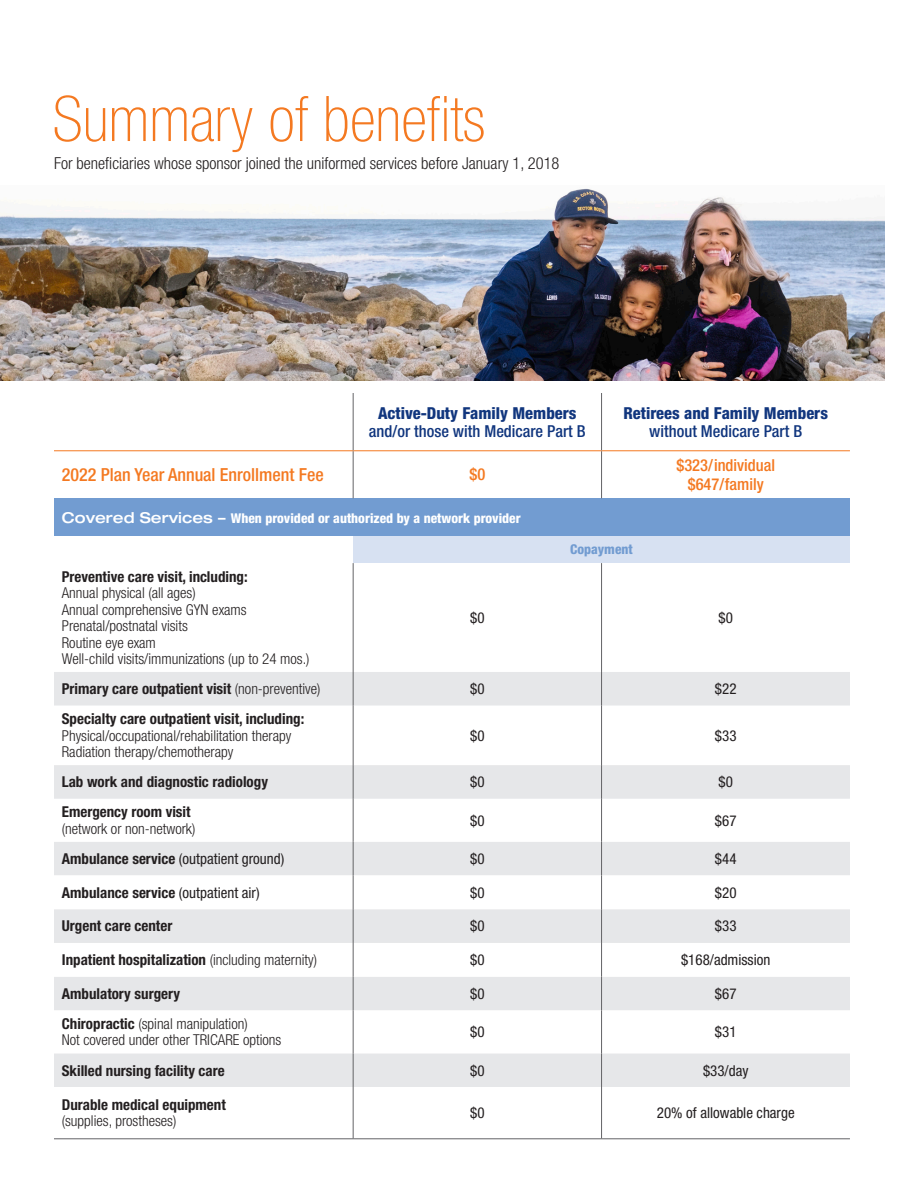
<style>
.page{position:relative;width:918px;height:1188px;background:#fff}
.page>*{position:absolute;margin:0;border:0;box-sizing:border-box;transform-origin:0 0}
.chart_head{font:100 condensed 63px "Helvetica Neue LT Std";color:#f47921}
.subhead{font:500 condensed 18px "Helvetica Neue LT Std";color:#f47921}
.subhead-2{font:300 condensed 16.5px "Helvetica Neue LT Std";color:#231f20}
.t1{font:800 condensed 16.5px "Helvetica Neue LT Std";color:#11367e}
.t2{font:500 condensed 16.5px "Helvetica Neue LT Std";color:#11367e}
.t3{font:500 condensed 16.5px/19.8px "Helvetica Neue LT Std";color:#f47921;text-align:center}
.subhead-3{font:300 condensed 15px/16.5px "Helvetica Neue LT Std";color:#231f20}
.subhead-4{font:700 condensed 15px/16.5px "Helvetica Neue LT Std";color:#231f20}
.subhead-5{font:condensed 15px "Helvetica Neue LT Std";color:#231f20}
.subhead-6{font:800 condensed 13.5px "Helvetica Neue LT Std";color:#fff}
.subhead-7{font:800 condensed 13.5px "Helvetica Neue LT Std";color:#729cd1}
.s1{font-weight:500;font-stretch:expanded;font-size:15px}
.s2{font-weight:700}
.s3{font-weight:300}
.s4{font-weight:400}
</style>
<div class="page">
<img style="left:0;top:188px;width:885px;height:192px">
<svg style="left:54px;top:451px;width:796px;height:47px"></svg>
<div style="left:54px;top:498px;width:796px;height:38px;background:#729cd1"></div>
<div style="left:353px;top:536px;width:497px;height:27px;background:#d7e1f2"></div>
<div style="left:54px;top:672px;width:796px;height:34px;background:#e6e7e9"></div>
<svg style="left:54px;top:706px;width:796px;height:433px"></svg>
<hr style="left:353px;top:451px;width:1px;height:47px;background:#636366">
<hr style="left:601px;top:451px;width:1px;height:47px;background:#636366">
<hr style="left:353px;top:563px;width:1px;height:109px;background:#636366">
<hr style="left:601px;top:563px;width:1px;height:109px;background:#636366">
<hr style="left:353px;top:672px;width:1px;height:34px;background:#636366">
<hr style="left:601px;top:672px;width:1px;height:34px;background:#636366">
<hr style="left:353px;top:706px;width:1px;height:59px;background:#636366">
<hr style="left:601px;top:706px;width:1px;height:59px;background:#636366">
<hr style="left:353px;top:765px;width:1px;height:34px;background:#636366">
<hr style="left:601px;top:765px;width:1px;height:34px;background:#636366">
<hr style="left:353px;top:799px;width:1px;height:43px;background:#636366">
<hr style="left:601px;top:799px;width:1px;height:43px;background:#636366">
<hr style="left:353px;top:842px;width:1px;height:33px;background:#636366">
<hr style="left:601px;top:842px;width:1px;height:33px;background:#636366">
<hr style="left:353px;top:875px;width:1px;height:34px;background:#636366">
<hr style="left:601px;top:875px;width:1px;height:34px;background:#636366">
<hr style="left:353px;top:909px;width:1px;height:34px;background:#636366">
<hr style="left:601px;top:909px;width:1px;height:34px;background:#636366">
<hr style="left:353px;top:943px;width:1px;height:34px;background:#636366">
<hr style="left:601px;top:943px;width:1px;height:34px;background:#636366">
<hr style="left:353px;top:977px;width:1px;height:33px;background:#636366">
<hr style="left:601px;top:977px;width:1px;height:33px;background:#636366">
<hr style="left:353px;top:1010px;width:1px;height:43px;background:#636366">
<hr style="left:601px;top:1010px;width:1px;height:43px;background:#636366">
<hr style="left:353px;top:1053px;width:1px;height:34px;background:#636366">
<hr style="left:601px;top:1053px;width:1px;height:34px;background:#636366">
<hr style="left:353px;top:1087px;width:1px;height:52px;background:#636366">
<hr style="left:601px;top:1087px;width:1px;height:52px;background:#636366">
<hr style="left:54px;top:450px;width:299px;height:1px;background:#f47921">
<hr style="left:353px;top:450px;width:249px;height:1px;background:#f47921">
<hr style="left:602px;top:450px;width:248px;height:1px;background:#f47921">
<hr style="left:353px;top:393px;width:1px;height:57px;background:#636366">
<hr style="left:601px;top:393px;width:1px;height:57px;background:#636366">
<hr style="left:54px;top:1139px;width:299px;height:1px;background:#636366">
<hr style="left:353px;top:1139px;width:249px;height:1px;background:#636366">
<hr style="left:602px;top:1139px;width:248px;height:1px;background:#636366">
<p class="chart_head" style="left:52px;top:84px;width:434px">Summary of benefits</p>
<p class="subhead-2" style="left:54px;top:154px;width:507px">For beneficiaries whose sponsor joined the uniformed services before January 1, 2018</p>
<p class="t1" style="left:378px;top:403px;width:200px">Active-Duty Family Members</p>
<p class="t2" style="left:369px;top:421px;width:218px">and/or those with Medicare Part B</p>
<p class="t1" style="left:623px;top:403px;width:206px">Retirees and Family Members</p>
<p class="t2" style="left:649px;top:421px;width:154px">without Medicare Part B</p>
<p class="subhead" style="left:62px;top:464px;width:264px">2022 Plan Year Annual Enrollment Fee</p>
<p class="t3" style="left:469px;top:464px;width:17px">$0</p>
<p class="t3" style="left:676px;top:455px;width:100px">$323/individual $647/family</p>
<p class="subhead-6" style="left:62px;top:509px;width:460px"><span class="s1">Covered Services –</span> When provided or authorized by a network provider</p>
<p class="subhead-7" style="left:570px;top:541px;width:64px">Copayment</p>
<p class="subhead-3" style="left:62px;top:568px;width:249px"><span class="s2">Preventive care visit, including:<br></span>Annual physical (all ages)<br>Annual comprehensive GYN exams<br>Prenatal/postnatal visits<br>Routine eye exam<br>Well-child visits/immunizations (up to 24 mos.)</p>
<p class="subhead-5" style="left:470px;top:609px;width:16px">$0</p>
<p class="subhead-5" style="left:719px;top:609px;width:16px">$0</p>
<p class="subhead-4" style="left:62px;top:680px;width:260px">Primary care outpatient visit <span class="s3">(non-preventive)</span></p>
<p class="subhead-5" style="left:470px;top:680px;width:16px">$0</p>
<p class="subhead-5" style="left:715px;top:680px;width:23px">$22</p>
<p class="subhead-3" style="left:62px;top:711px;width:244px"><span class="s2">Specialty care outpatient visit, including:<br></span>Physical/occupational/rehabilitation therapy<br>Radiation therapy/chemotherapy</p>
<p class="subhead-5" style="left:470px;top:727px;width:16px">$0</p>
<p class="subhead-5" style="left:715px;top:727px;width:23px">$33</p>
<p class="subhead-4" style="left:62px;top:774px;width:208px">Lab work and diagnostic radiology</p>
<p class="subhead-5" style="left:470px;top:773px;width:16px">$0</p>
<p class="subhead-5" style="left:719px;top:773px;width:16px">$0</p>
<p class="subhead-3" style="left:62px;top:804px;width:135px"><span class="s2">Emergency room visit </span>(network or non-network)</p>
<p class="subhead-5" style="left:470px;top:812px;width:16px">$0</p>
<p class="subhead-5" style="left:715px;top:812px;width:23px">$67</p>
<p class="subhead-5" style="left:62px;top:850px;width:224px"><span class="s2">Ambulance service</span> (outpatient ground)</p>
<p class="subhead-5" style="left:470px;top:850px;width:16px">$0</p>
<p class="subhead-5" style="left:715px;top:850px;width:23px">$44</p>
<p class="subhead-4" style="left:62px;top:884px;width:199px">Ambulance service <span class="s4">(outpatient air)</span></p>
<p class="subhead-5" style="left:470px;top:884px;width:16px">$0</p>
<p class="subhead-5" style="left:715px;top:884px;width:23px">$20</p>
<p class="subhead-4" style="left:62px;top:918px;width:112px">Urgent care center</p>
<p class="subhead-5" style="left:470px;top:917px;width:16px">$0</p>
<p class="subhead-5" style="left:715px;top:917px;width:23px">$33</p>
<p class="subhead-4" style="left:62px;top:951px;width:257px">Inpatient hospitalization <span class="s3">(including maternity)</span></p>
<p class="subhead-5" style="left:470px;top:951px;width:16px">$0</p>
<p class="subhead-5" style="left:681px;top:951px;width:91px">$168/admission</p>
<p class="subhead-4" style="left:62px;top:985px;width:120px">Ambulatory surgery</p>
<p class="subhead-5" style="left:470px;top:985px;width:16px">$0</p>
<p class="subhead-5" style="left:715px;top:985px;width:23px">$67</p>
<p class="subhead-3" style="left:62px;top:1015px;width:221px"><span class="s2">Chiropractic</span> (spinal manipulation)<br>Not covered under other TRICARE options</p>
<p class="subhead-5" style="left:470px;top:1023px;width:16px">$0</p>
<p class="subhead-5" style="left:715px;top:1023px;width:23px">$31</p>
<p class="subhead-4" style="left:62px;top:1062px;width:164px">Skilled nursing facility care</p>
<p class="subhead-5" style="left:470px;top:1062px;width:16px">$0</p>
<p class="subhead-5" style="left:703px;top:1062px;width:47px">$33/day</p>
<p class="subhead-4" style="left:62px;top:1096px;width:166px">Durable medical equipment <span class="s3">(supplies, prostheses)</span></p>
<p class="subhead-5" style="left:470px;top:1104px;width:16px">$0</p>
<p class="subhead-5" style="left:657px;top:1104px;width:139px">20% of allowable charge</p>
</div>
